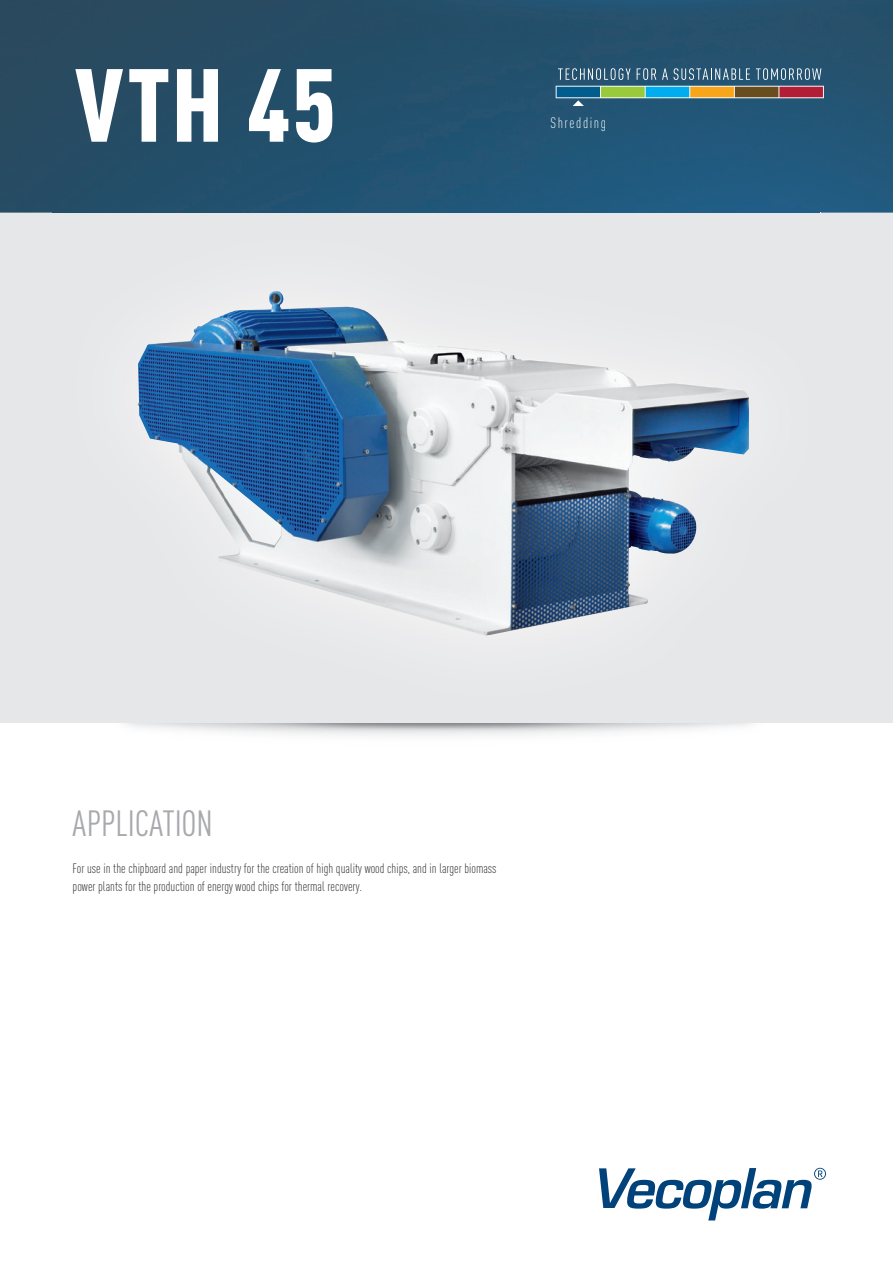
<style>
.page{position:relative;width:893px;height:1263px;background:#fff}
.page>*{position:absolute;margin:0;border:0;box-sizing:border-box;transform-origin:0 0}
.t1{font:900 condensed 102px "DIN Pro";color:#fff}
.t2{font:36px "DIN Cond";letter-spacing:-.01em;color:#a8a9ad}
.t3{font:300 15px "DIN Cond";letter-spacing:.105em;color:#fff}
.t4{font:300 13.5px/18px "DIN Cond";color:#231f20}
</style>
<div class="page">
<div style="left:0;top:213px;width:893px;height:510px;background:#e6e7e9"></div>
<svg style="left:599px;top:1168px;width:227px;height:52px"></svg>
<img style="left:0;top:0;width:893px;height:213px">
<svg style="left:558px;top:68px;width:73px;height:12px"></svg>
<svg style="left:637px;top:68px;width:19px;height:12px"></svg>
<svg style="left:662px;top:68px;width:6px;height:12px"></svg>
<svg style="left:674px;top:68px;width:76px;height:12px"></svg>
<svg style="left:756px;top:68px;width:65px;height:12px"></svg>
<svg style="left:556px;top:86px;width:268px;height:20px;background:#617975"></svg>
<img style="left:53px;top:206px;width:767px;height:7px">
<img style="left:137px;top:291px;width:612px;height:345px">
<h1 class="t1" style="left:75px;top:26px;width:262px">VTH 45</h1>
<p class="t3" style="left:550px;top:114px;width:57px">Shredding</p>
<h2 class="t2" style="left:73px;top:803px;width:142px">APPLICATION</h2>
<p class="t4" style="left:73px;top:859px;width:425px">For use in the chipboard and paper industry for the creation of high quality wood chips, and in larger biomass power plants for the production of energy wood chips for thermal recovery.</p>
</div>
